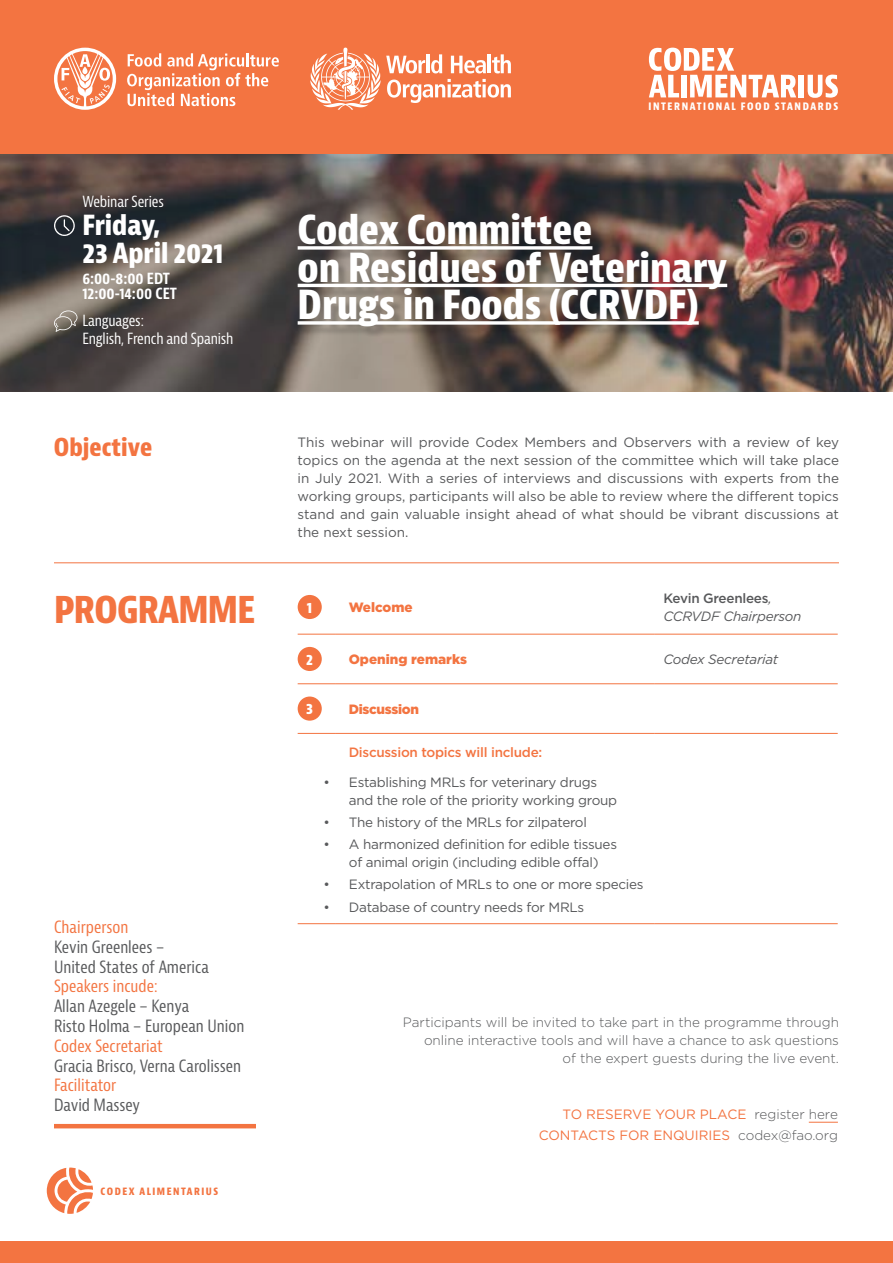
<style>
.page{position:relative;width:893px;height:1263px;background:#fff}
.page>*{position:absolute;margin:0;border:0;box-sizing:border-box;transform-origin:0 0}
.t1{font:700 condensed 39px/37.5px "Bernina Sans";color:#fff}
.t2{font:700 condensed 36px "Bernina Sans";letter-spacing:-.02em;color:#f37441}
.t3{font:700 condensed 27px/28.5px "Bernina Sans";color:#fff}
.t4{font:700 condensed 24px "Bernina Sans";color:#f37441}
.t5{font:condensed 16.5px/19.8px "Bernina Sans";color:#58595b}
.t6{font:condensed 16.5px "Bernina Sans";color:#f37441}
.t7{font:condensed 15px/18px "Bernina Sans";letter-spacing:-.01em;color:#fff}
.t8{font:700 condensed 15px/15px "Bernina Sans";color:#fff}
.t9{font:700 condensed 14.55px "Bernina Sans";color:#fff}
.t10{font:13.5px/18px "Gotham";letter-spacing:-.02em;color:#58595b;text-align:justify}
.t11{font:300 13.5px/18px "Gotham";color:#58595b;text-align:right}
.t12{font:13.5px/20.4px "Gotham";color:#f37441;text-align:right}
.t13{font:italic 13.5px/18px "Gotham";letter-spacing:-.02em;color:#58595b}
.t14{font:500 13.5px "Gotham";letter-spacing:-.02em;color:#f37441}
.t15{font:900 13.5px "Gotham";color:#f37441}
.t16{font:900 13.5px "Gotham";letter-spacing:-.02em;color:#f37441}
.t17{font:700 condensed 10.05px "Bernina Sans";letter-spacing:.16em;color:#fff}
.t18{font:700 condensed 9.9px "Bernina Sans";letter-spacing:.155em;color:#f37441}
.s1{font-weight:500;font-style:normal}
.s2{font-weight:300;color:#58595b}
</style>
<div class="page">
<img style="left:3px;top:156px;width:887px;height:233px">
<div style="left:0;top:0;width:893px;height:153px;background:#f37441"></div>
<svg style="left:54px;top:48px;width:62px;height:62px"></svg>
<svg style="left:127px;top:53px;width:152px;height:53px"></svg>
<svg style="left:310px;top:48px;width:201px;height:62px"></svg>
<svg style="left:649px;top:48px;width:147px;height:49px"></svg>
<div style="left:799px;top:75px;width:5px;height:22px;background:#fff"></div>
<svg style="left:808px;top:75px;width:30px;height:23px"></svg>
<div style="left:0;top:1242px;width:893px;height:21px;background:#f37441"></div>
<svg style="left:47px;top:1167px;width:46px;height:47px"></svg>
<svg style="left:54px;top:215px;width:21px;height:21px"></svg>
<div style="left:301px;top:217px;width:437px;height:120px;background:#000;opacity:.2"></div>
<svg style="left:298px;top:246px;width:294px;height:4px"></svg>
<hr style="left:298px;top:284px;width:429px;height:3px;background:#fff">
<svg style="left:298px;top:321px;width:401px;height:4px"></svg>
<svg style="left:54px;top:310px;width:23px;height:22px"></svg>
<hr style="left:298px;top:634px;width:38px;height:1px;background:#f37441">
<hr style="left:336px;top:634px;width:319px;height:1px;background:#f37441">
<hr style="left:655px;top:634px;width:183px;height:1px;background:#f37441">
<hr style="left:298px;top:683px;width:38px;height:1px;background:#f37441">
<hr style="left:336px;top:683px;width:319px;height:1px;background:#f37441">
<hr style="left:655px;top:683px;width:183px;height:1px;background:#f37441">
<hr style="left:298px;top:733px;width:38px;height:1px;background:#f37441">
<hr style="left:336px;top:733px;width:319px;height:1px;background:#f37441">
<hr style="left:655px;top:733px;width:183px;height:1px;background:#f37441">
<hr style="left:298px;top:923px;width:38px;height:1px;background:#f37441">
<hr style="left:336px;top:923px;width:319px;height:1px;background:#f37441">
<hr style="left:655px;top:923px;width:183px;height:1px;background:#f37441">
<div style="left:298px;top:595px;width:24px;height:24px;background:#f37441;border-radius:50%"></div>
<div style="left:298px;top:647px;width:24px;height:24px;background:#f37441;border-radius:50%"></div>
<div style="left:298px;top:696px;width:24px;height:25px;background:#f37441;border-radius:50%"></div>
<svg style="left:809px;top:1122px;width:29px;height:1px"></svg>
<hr style="left:54px;top:1124px;width:202px;height:4px;background:#f37441">
<hr style="left:54px;top:562px;width:785px;height:1px;background:#f37441">
<p class="t7" style="left:82px;top:193px;width:83px">Webinar Series</p>
<h3 class="t3" style="left:82px;top:211px;width:143px">Friday,<br>23 April 2021</h3>
<p class="t8" style="left:82px;top:271px;width:96px">6:00-8:00 EDT<br>12:00-14:00 CET</p>
<p class="t7" style="left:82px;top:311px;width:153px">Languages:<br>English, French and Spanish</p>
<h3 class="t4" style="left:54px;top:432px;width:100px">Objective</h3>
<p class="t17" style="left:648px;top:100px;width:191px">INTERNATIONAL FOOD STANDARDS</p>
<h1 class="t1" style="left:298px;top:212px;width:431px">Codex Committee<br>on Residues of Veterinary<br>Drugs in Foods (CCRVDF)</h1>
<p class="t10" style="left:298px;top:433px;width:543px">This webinar will provide Codex Members and Observers with a review of key topics on the agenda at the next session of the committee which will take place in July 2021. With a series of interviews and discussions with experts from the working groups, participants will also be able to review where the different topics stand and gain valuable insight ahead of what should be vibrant discussions at the next session.</p>
<h2 class="t2" style="left:54px;top:588px;width:203px">PROGRAMME</h2>
<p class="t15" style="left:349px;top:598px;width:65px">Welcome</p>
<p class="t13" style="left:663px;top:589px;width:140px"><span class="s1">Kevin Greenlees</span>,<br>CCRVDF Chairperson</p>
<p class="t9" style="left:306px;top:651px;width:8px">2</p>
<p class="t15" style="left:349px;top:650px;width:120px">Opening remarks</p>
<p class="t13" style="left:663px;top:650px;width:116px">Codex Secretariat</p>
<p class="t9" style="left:306px;top:700px;width:8px">3</p>
<p class="t16" style="left:349px;top:700px;width:72px">Discussion</p>
<p class="t14" style="left:349px;top:743px;width:195px">Discussion topics will include:</p>
<p class="t9" style="left:307px;top:599px;width:7px">1</p>
<p class="t6" style="left:54px;top:917px;width:76px">Chairperson</p>
<p class="t5" style="left:54px;top:937px;width:156px">Kevin Greenlees –<br>United States of America</p>
<p class="t6" style="left:54px;top:976px;width:105px">Speakers incude:</p>
<p class="t5" style="left:54px;top:997px;width:192px">Allan Azegele – Kenya<br>Risto Holma – European Union</p>
<p class="t6" style="left:54px;top:1035px;width:111px">Codex Secretariat</p>
<p class="t5" style="left:54px;top:1056px;width:189px">Gracia Brisco, Verna Carolissen</p>
<p class="t6" style="left:54px;top:1075px;width:64px">Facilitator</p>
<p class="t5" style="left:54px;top:1096px;width:88px">David Massey</p>
<p class="t18" style="left:101px;top:1185px;width:119px">CODEX ALIMENTARIUS</p>
<p class="t10" style="left:349px;top:773px;width:270px;text-indent:-26px">• Establishing MRLs for veterinary drugs and the role of the priority working group</p>
<p class="t10" style="left:323px;top:813px;width:265px">• The history of the MRLs for zilpaterol</p>
<p class="t10" style="left:323px;top:835px;width:295px;text-align:center">• A harmonized definition for edible tissues of animal origin (including edible offal)</p>
<p class="t10" style="left:323px;top:875px;width:322px">• Extrapolation of MRLs to one or more species</p>
<p class="t10" style="left:323px;top:898px;width:262px">• Database of country needs for MRLs</p>
<p class="t11" style="left:403px;top:1013px;width:437px">Participants will be invited to take part in the programme through online interactive tools and will have a chance to ask questions<br>of the expert guests during the live event.</p>
<p class="t12" style="left:539px;top:1104px;width:301px">TO RESERVE YOUR PLACE <span class="s2">register here<br></span>CONTACTS FOR ENQUIRIES <span class="s2">codex@fao.org</span></p>
</div>
